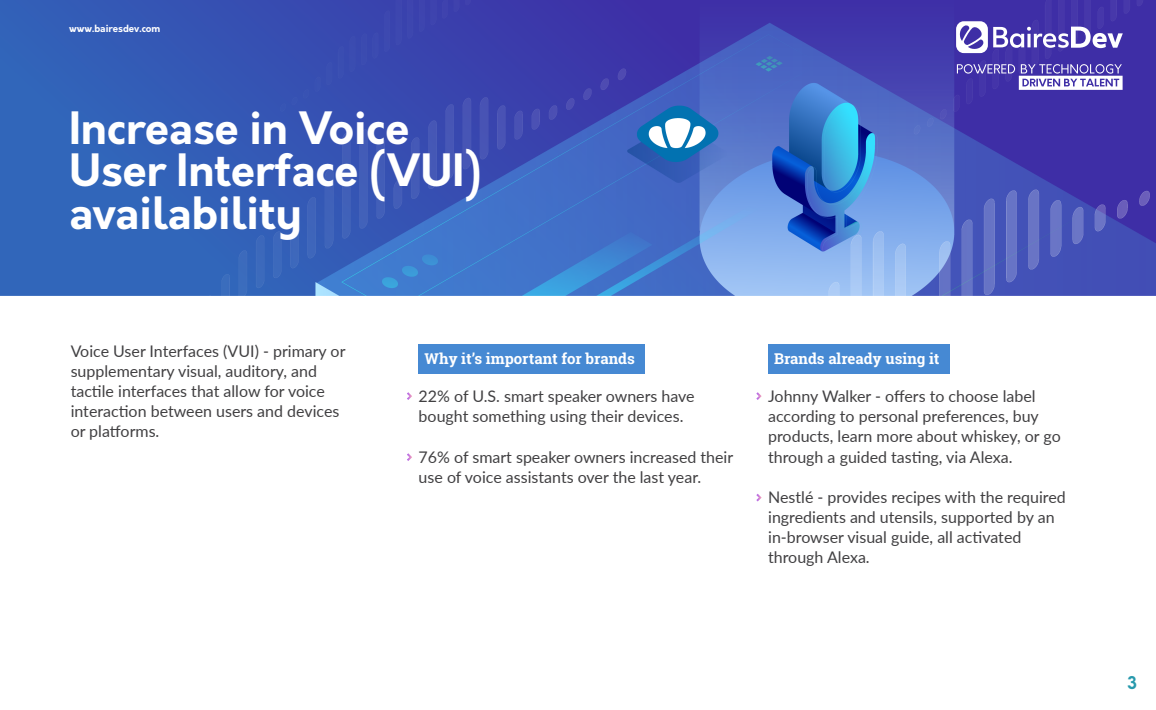
<style>
.page{position:relative;width:1156px;height:710px;background:#fff}
.page>*{position:absolute;margin:0;border:0;box-sizing:border-box;transform-origin:0 0}
.t1{font:700 43.48px/42.7px "Orkney";color:#fff}
.t2{font:700 17.16px "Orkney";color:#289aad}
.t3{font:16px/20px "Lato";color:#414042}
.t4{font:700 15.04px "Roboto Slab";color:#fff}
.t5{font:700 9.76px "Orkney";color:#fff}
</style>
<div class="page">
<img style="left:0;top:0;width:1156px;height:296px">
<div style="left:419px;top:344px;width:226px;height:30px;background:#4689d3"></div>
<div style="left:768px;top:344px;width:182px;height:30px;background:#4689d3"></div>
<svg style="left:407px;top:392px;width:5px;height:8px"></svg>
<svg style="left:407px;top:453px;width:5px;height:8px"></svg>
<svg style="left:756px;top:392px;width:6px;height:8px"></svg>
<svg style="left:756px;top:493px;width:6px;height:8px"></svg>
<svg style="left:956px;top:21px;width:167px;height:69px"></svg>
<p class="t5" style="left:69px;top:22px;width:93px">www.bairesdev.com</p>
<h1 class="t1" style="left:69px;top:108px;width:414px">Increase in Voice<br>User Interface (VUI) availability</h1>
<p class="t3" style="left:71px;top:340px;width:276px">Voice User Interfaces (VUI) - primary or supplementary visual, auditory, and tactile interfaces that allow for voice interaction between users and devices or platforms.</p>
<p class="t4" style="left:425px;top:348px;width:212px">Why it’s important for brands</p>
<p class="t4" style="left:774px;top:348px;width:167px">Brands already using it</p>
<p class="t3" style="left:419px;top:386px;width:278px">22% of U.S. smart speaker owners have bought something using their devices.</p>
<p class="t3" style="left:419px;top:446px;width:316px">76% of smart speaker owners increased their use of voice assistants over the last year.</p>
<p class="t3" style="left:768px;top:386px;width:294px">Johnny Walker - offers to choose label according to personal preferences, buy products, learn more about whiskey, or go through a guided tasting, via Alexa.</p>
<p class="t3" style="left:768px;top:486px;width:299px">Nestlé - provides recipes with the required ingredients and utensils, supported by an in-browser visual guide, all activated through Alexa.</p>
<p class="t2" style="left:1127px;top:671px;width:12px">3</p>
</div>
